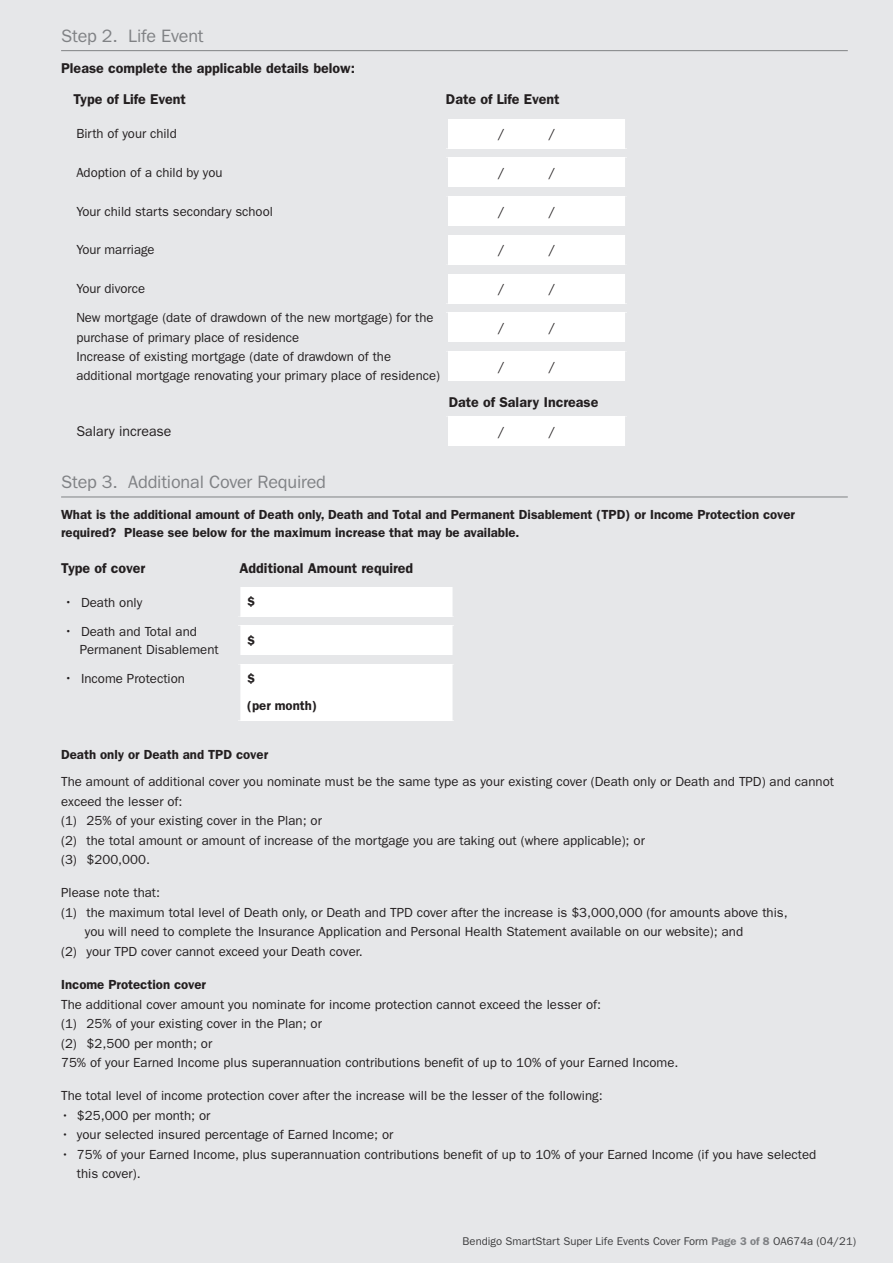
<style>
.page{position:relative;width:893px;height:1263px;background:#e6e7e9}
.page>*{position:absolute;margin:0;border:0;box-sizing:border-box;transform-origin:0 0}
._2headline{font:18px "ITC Franklin Gothic Std";letter-spacing:-.01em;color:#808285}
._8_FORM_BODY{font:600 14.25px "ITC Franklin Gothic Std";color:#231f20}
._3_headline{font:600 14.25px "ITC Franklin Gothic Std";color:#231f20}
._8_FORM_BODY-2{font:14.25px "ITC Franklin Gothic Std";color:#231f20}
._8_FORM_BODY-3{font:13.2px/19.5px "ITC Franklin Gothic Std";color:#231f20}
._8_FORM_BODY-4{font:600 13.2px/18px "ITC Franklin Gothic Std";color:#231f20}
.t1{font:11.25px "ITC Franklin Gothic Std";color:#3e3e3f}
.s1{font-size:14.25px}
.s2{font-weight:600;color:#808285}
</style>
<div class="page">
<hr style="left:61px;top:50px;width:787px;height:1px;background:#808285">
<hr style="left:61px;top:497px;width:787px;height:1px;background:#808285">
<div style="left:239px;top:587px;width:215px;height:30px;background:#fff"></div>
<hr style="left:237px;top:587px;width:3px;height:30px;background:#e6e7e9">
<hr style="left:453px;top:587px;width:3px;height:30px;background:#e6e7e9">
<div style="left:239px;top:626px;width:215px;height:29px;background:#fff"></div>
<hr style="left:237px;top:626px;width:3px;height:29px;background:#e6e7e9">
<hr style="left:453px;top:626px;width:3px;height:29px;background:#e6e7e9">
<div style="left:239px;top:664px;width:215px;height:56px;background:#fff"></div>
<hr style="left:237px;top:664px;width:3px;height:56px;background:#e6e7e9">
<hr style="left:453px;top:664px;width:3px;height:56px;background:#e6e7e9">
<div style="left:446px;top:119px;width:181px;height:29px;background:#fff"></div>
<hr style="left:445px;top:119px;width:3px;height:29px;background:#e6e7e9">
<hr style="left:625px;top:119px;width:3px;height:29px;background:#e6e7e9">
<div style="left:446px;top:157px;width:181px;height:30px;background:#fff"></div>
<hr style="left:445px;top:157px;width:3px;height:30px;background:#e6e7e9">
<hr style="left:625px;top:157px;width:3px;height:30px;background:#e6e7e9">
<div style="left:446px;top:196px;width:181px;height:30px;background:#fff"></div>
<hr style="left:445px;top:196px;width:3px;height:30px;background:#e6e7e9">
<hr style="left:625px;top:196px;width:3px;height:30px;background:#e6e7e9">
<div style="left:446px;top:235px;width:181px;height:30px;background:#fff"></div>
<hr style="left:445px;top:235px;width:3px;height:30px;background:#e6e7e9">
<hr style="left:625px;top:235px;width:3px;height:30px;background:#e6e7e9">
<div style="left:446px;top:274px;width:181px;height:30px;background:#fff"></div>
<hr style="left:445px;top:274px;width:3px;height:30px;background:#e6e7e9">
<hr style="left:625px;top:274px;width:3px;height:30px;background:#e6e7e9">
<div style="left:446px;top:313px;width:181px;height:29px;background:#fff"></div>
<hr style="left:445px;top:313px;width:3px;height:29px;background:#e6e7e9">
<hr style="left:625px;top:313px;width:3px;height:29px;background:#e6e7e9">
<div style="left:446px;top:351px;width:181px;height:30px;background:#fff"></div>
<hr style="left:445px;top:351px;width:3px;height:30px;background:#e6e7e9">
<hr style="left:625px;top:351px;width:3px;height:30px;background:#e6e7e9">
<div style="left:446px;top:416px;width:181px;height:30px;background:#fff"></div>
<hr style="left:445px;top:416px;width:3px;height:30px;background:#e6e7e9">
<hr style="left:625px;top:416px;width:3px;height:30px;background:#e6e7e9">
<p class="_2headline" style="left:61px;top:26px;width:144px">Step 2. Life Event</p>
<p class="_8_FORM_BODY" style="left:61px;top:60px;width:295px">Please complete the applicable details below:</p>
<p class="_8_FORM_BODY" style="left:73px;top:91px;width:114px">Type of Life Event</p>
<p class="_8_FORM_BODY" style="left:446px;top:91px;width:115px">Date of Life Event</p>
<p class="_8_FORM_BODY-3" style="left:76px;top:124px;width:102px">Birth of your child</p>
<p class="_8_FORM_BODY-3" style="left:498px;top:124px;width:8px">/</p>
<p class="_8_FORM_BODY-3" style="left:549px;top:124px;width:8px">/</p>
<p class="_8_FORM_BODY-3" style="left:76px;top:163px;width:148px">Adoption of a child by you</p>
<p class="_8_FORM_BODY-3" style="left:498px;top:163px;width:8px">/</p>
<p class="_8_FORM_BODY-3" style="left:549px;top:163px;width:8px">/</p>
<p class="_8_FORM_BODY-3" style="left:76px;top:202px;width:198px">Your child starts secondary school</p>
<p class="_8_FORM_BODY-3" style="left:498px;top:202px;width:8px">/</p>
<p class="_8_FORM_BODY-3" style="left:549px;top:202px;width:8px">/</p>
<p class="_8_FORM_BODY-3" style="left:76px;top:240px;width:80px">Your marriage</p>
<p class="_8_FORM_BODY-3" style="left:498px;top:240px;width:8px">/</p>
<p class="_8_FORM_BODY-3" style="left:549px;top:240px;width:8px">/</p>
<p class="_8_FORM_BODY-3" style="left:76px;top:279px;width:70px">Your divorce</p>
<p class="_8_FORM_BODY-3" style="left:498px;top:279px;width:8px">/</p>
<p class="_8_FORM_BODY-3" style="left:549px;top:279px;width:8px">/</p>
<p class="_8_FORM_BODY-3" style="left:76px;top:308px;width:359px">New mortgage (date of drawdown of the new mortgage) for the purchase of primary place of residence</p>
<p class="_8_FORM_BODY-3" style="left:498px;top:318px;width:8px">/</p>
<p class="_8_FORM_BODY-3" style="left:549px;top:318px;width:8px">/</p>
<p class="_8_FORM_BODY-3" style="left:76px;top:347px;width:365px">Increase of existing mortgage (date of drawdown of the additional mortgage renovating your primary place of residence)</p>
<p class="_8_FORM_BODY-3" style="left:498px;top:357px;width:8px">/</p>
<p class="_8_FORM_BODY-3" style="left:549px;top:357px;width:8px">/</p>
<p class="_3_headline" style="left:449px;top:394px;width:151px">Date of Salary Increase</p>
<p class="_8_FORM_BODY-2" style="left:76px;top:423px;width:97px">Salary increase</p>
<p class="_8_FORM_BODY-3" style="left:498px;top:422px;width:8px">/</p>
<p class="_8_FORM_BODY-3" style="left:549px;top:422px;width:8px">/</p>
<p class="_2headline" style="left:61px;top:472px;width:266px">Step 3. Additional Cover Required</p>
<p class="_8_FORM_BODY-4" style="left:61px;top:506px;width:735px">What is the additional amount of Death only, Death and Total and Permanent Disablement (TPD) or Income Protection cover required? Please see below for the maximum increase that may be available.</p>
<p class="_8_FORM_BODY" style="left:61px;top:560px;width:86px">Type of cover</p>
<p class="_8_FORM_BODY" style="left:239px;top:560px;width:175px">Additional Amount required</p>
<p class="_8_FORM_BODY-3" style="left:64px;top:592px;width:80px"><span class="s1">•</span> Death only</p>
<p class="_8_FORM_BODY-4" style="left:247px;top:593px;width:9px">$</p>
<p class="_8_FORM_BODY-3" style="left:80px;top:623px;width:140px;line-height:18px;text-indent:-16px"><span class="s1">•</span> Death and Total and<br>Permanent Disablement</p>
<p class="_8_FORM_BODY-4" style="left:247px;top:631px;width:9px">$</p>
<p class="_8_FORM_BODY-3" style="left:64px;top:668px;width:122px"><span class="s1">•</span> Income Protection</p>
<p class="_8_FORM_BODY-4" style="left:247px;top:665px;width:71px;line-height:27px">$<br>(per month)</p>
<p class="_8_FORM_BODY-4" style="left:61px;top:746px;width:209px">Death only or Death and TPD cover</p>
<p class="_8_FORM_BODY-3" style="left:61px;top:772px;width:774px">The amount of additional cover you nominate must be the same type as your existing cover (Death only or Death and TPD) and cannot exceed the lesser of:</p>
<p class="_8_FORM_BODY-3" style="left:61px;top:811px;width:262px">(1) 25% of your existing cover in the Plan; or</p>
<p class="_8_FORM_BODY-3" style="left:61px;top:831px;width:585px">(2) the total amount or amount of increase of the mortgage you are taking out (where applicable); or</p>
<p class="_8_FORM_BODY-3" style="left:61px;top:850px;width:90px">(3) $200,000.</p>
<p class="_8_FORM_BODY-3" style="left:61px;top:883px;width:101px">Please note that:</p>
<p class="_8_FORM_BODY-3" style="left:85px;top:903px;width:704px;text-indent:-24px">(1) the maximum total level of Death only, or Death and TPD cover after the increase is $3,000,000 (for amounts above this, you will need to complete the Insurance Application and Personal Health Statement available on our website); and</p>
<p class="_8_FORM_BODY-3" style="left:61px;top:942px;width:303px">(2) your TPD cover cannot exceed your Death cover.</p>
<p class="_8_FORM_BODY-4" style="left:61px;top:975px;width:147px">Income Protection cover</p>
<p class="_8_FORM_BODY-3" style="left:61px;top:994px;width:541px">The additional cover amount you nominate for income protection cannot exceed the lesser of:</p>
<p class="_8_FORM_BODY-3" style="left:61px;top:1014px;width:262px">(1) 25% of your existing cover in the Plan; or</p>
<p class="_8_FORM_BODY-3" style="left:61px;top:1033px;width:153px">(2) $2,500 per month; or</p>
<p class="_8_FORM_BODY-3" style="left:61px;top:1053px;width:619px">75% of your Earned Income plus superannuation contributions benefit of up to 10% of your Earned Income.</p>
<p class="_8_FORM_BODY-3" style="left:61px;top:1086px;width:543px">The total level of income protection cover after the increase will be the lesser of the following:</p>
<p class="_8_FORM_BODY-3" style="left:61px;top:1105px;width:151px">• $25,000 per month; or</p>
<p class="_8_FORM_BODY-3" style="left:61px;top:1125px;width:334px">• your selected insured percentage of Earned Income; or</p>
<p class="_8_FORM_BODY-3" style="left:77px;top:1144px;width:741px;text-indent:-16px">• 75% of your Earned Income, plus superannuation contributions benefit of up to 10% of your Earned Income (if you have selected this cover).</p>
<p class="t1" style="left:463px;top:1235px;width:395px">Bendigo SmartStart Super Life Events Cover Form <span class="s2">Page 3 of 8</span> OA674a (04/21)</p>
</div>
